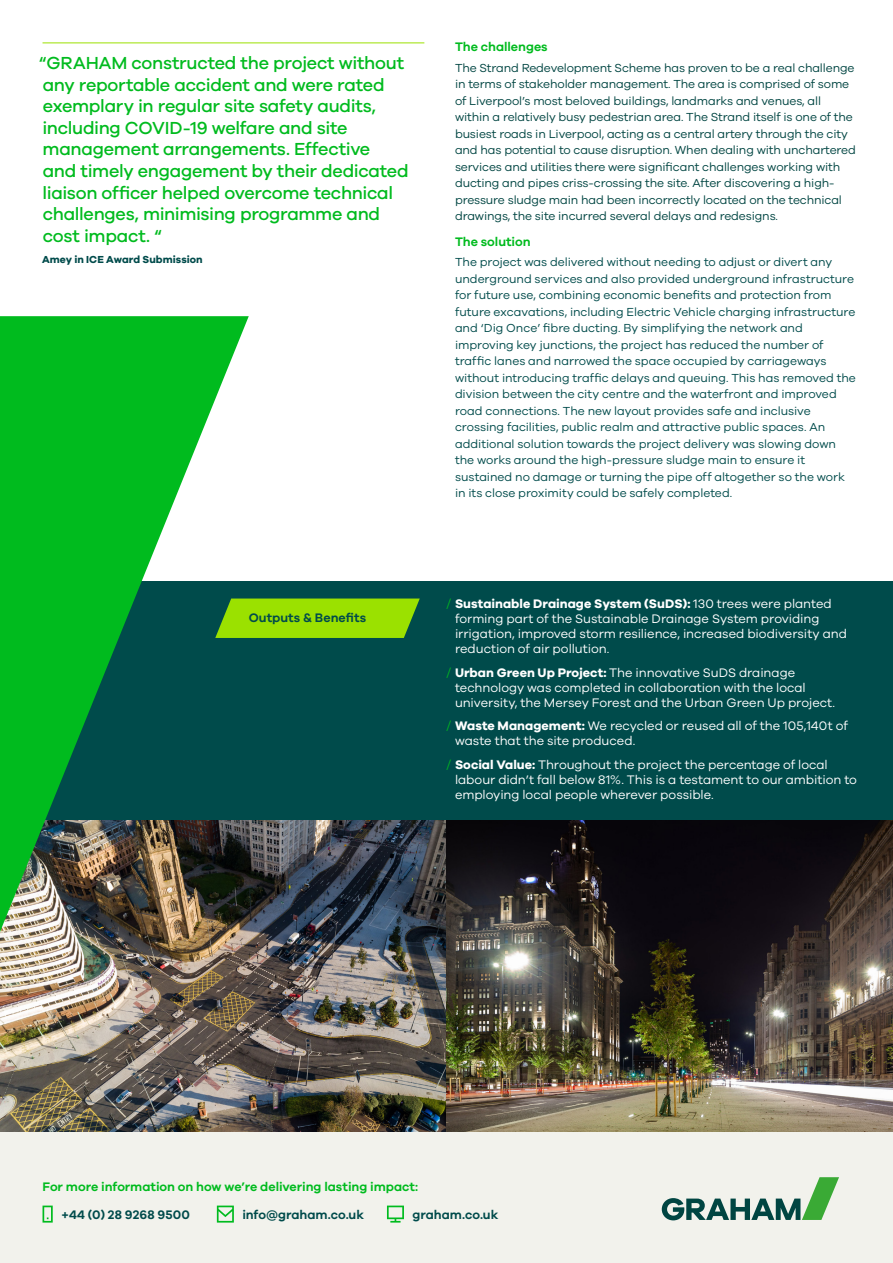
<style>
.page{position:relative;width:893px;height:1263px;background:#fff}
.page>*{position:absolute;margin:0;border:0;box-sizing:border-box;transform-origin:0 0}
.t1{font:500 18px/21.6px "Galano Grotesque";letter-spacing:-.015em;color:#00bb1e}
.t2{font:12.75px/15px "Galano Grotesque";letter-spacing:-.005em;color:#fff}
.t3{font:600 12.75px "Galano Grotesque";color:#00bb1e}
.t4{font:600 12.75px "Galano Grotesque";color:#004b4b}
.t5{font:12px/16.5px "Galano Grotesque";color:#004b4b}
.t6{font:12px/16.5px "Galano Grotesque";letter-spacing:-.01em;color:#004542}
.t7{font:700 10.5px "Galano Grotesque";letter-spacing:.005em;color:#004b4b}
.s1{color:#00bb1e}
.s2{font-weight:700}
</style>
<div class="page">
<img style="left:0;top:819px;width:446px;height:314px">
<img style="left:446px;top:819px;width:447px;height:314px">
<div style="left:0;top:1133px;width:893px;height:130px;background:#f2f2ec"></div>
<div style="left:0;top:581px;width:893px;height:238px;background:#004b4b"></div>
<hr style="left:43px;top:43px;width:381px;height:1px;background:#9be100">
<svg style="left:249px;top:598px;width:171px;height:40px;background:#91d704"></svg>
<svg style="left:0;top:316px;width:249px;height:616px;fill:#00bb1e"></svg>
<svg style="left:43px;top:1205px;width:10px;height:17px"></svg>
<svg style="left:217px;top:1205px;width:17px;height:17px"></svg>
<svg style="left:387px;top:1205px;width:17px;height:17px"></svg>
<svg style="left:662px;top:1177px;width:177px;height:43px"></svg>
<p class="t1" style="left:39px;top:52px;width:371px">“GRAHAM constructed the project without any reportable accident and were rated exemplary in regular site safety audits, including COVID-19 welfare and site management arrangements. Effective<br>and timely engagement by their dedicated liaison officer helped overcome technical challenges, minimising programme and cost impact. “</p>
<p class="t7" style="left:42px;top:253px;width:162px">Amey in ICE Award Submission</p>
<p class="t3" style="left:455px;top:39px;width:94px">The challenges</p>
<p class="t6" style="left:455px;top:59px;width:402px">The Strand Redevelopment Scheme has proven to be a real challenge in terms of stakeholder management. The area is comprised of some of Liverpool’s most beloved buildings, landmarks and venues, all within a relatively busy pedestrian area. The Strand itself is one of the busiest roads in Liverpool, acting as a central artery through the city and has potential to cause disruption. When dealing with unchartered services and utilities there were significant challenges working with ducting and pipes criss-crossing the site. After discovering a high&shy;pressure sludge main had been incorrectly located on the technical drawings, the site incurred several delays and redesigns.</p>
<p class="t3" style="left:455px;top:234px;width:77px">The solution</p>
<p class="t5" style="left:455px;top:254px;width:402px">The project was delivered without needing to adjust or divert any underground services and also provided underground infrastructure for future use, combining economic benefits and protection from future excavations, including Electric Vehicle charging infrastructure and ‘Dig Once’ fibre ducting. By simplifying the network and improving key junctions, the project has reduced the number of traffic lanes and narrowed the space occupied by carriageways without introducing traffic delays and queuing. This has removed the division between the city centre and the waterfront and improved road connections. The new layout provides safe and inclusive crossing facilities, public realm and attractive public spaces. An additional solution towards the project delivery was slowing down the works around the high-pressure sludge main to ensure it sustained no damage or turning the pipe off altogether so the work in its close proximity could be safely completed.</p>
<p class="t4" style="left:249px;top:610px;width:119px">Outputs &amp; Benefits</p>
<p class="t2" style="left:455px;top:596px;width:394px;text-indent:-9px"><span class="s1">/</span> <span class="s2">Sustainable Drainage System (SuDS):</span> 130 trees were planted forming part of the Sustainable Drainage System providing irrigation, improved storm resilience, increased biodiversity and reduction of air pollution.</p>
<p class="t2" style="left:455px;top:664px;width:382px;text-indent:-9px"><span class="s1">/</span> <span class="s2">Urban Green Up Project:</span> The innovative SuDS drainage technology was completed in collaboration with the local university, the Mersey Forest and the Urban Green Up project.</p>
<p class="t2" style="left:455px;top:718px;width:394px;text-indent:-9px"><span class="s1">/</span> <span class="s2">Waste Management:</span> We recycled or reused all of the 105,140t of waste that the site produced.</p>
<p class="t2" style="left:455px;top:756px;width:403px;text-indent:-9px"><span class="s1">/</span> <span class="s2">Social Value:</span> Throughout the project the percentage of local labour didn’t fall below 81%. This is a testament to our ambition to employing local people wherever possible.</p>
<p class="t3" style="left:43px;top:1179px;width:377px">For more information on how we’re delivering lasting impact:</p>
<p class="t4" style="left:62px;top:1207px;width:130px">+44 (0) 28 9268 9500</p>
<p class="t4" style="left:242px;top:1207px;width:123px">info@graham.co.uk</p>
<p class="t4" style="left:412px;top:1207px;width:87px">graham.co.uk</p>
</div>
